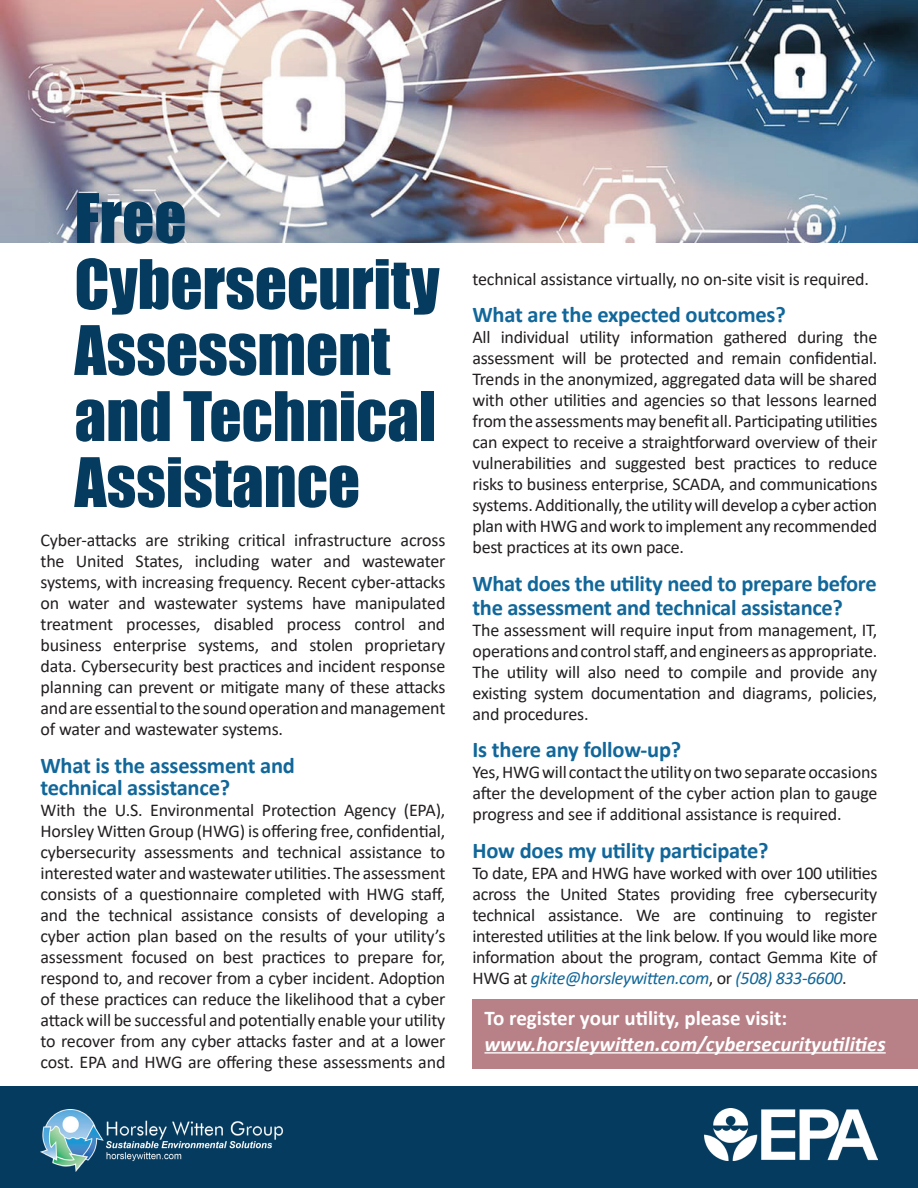
<style>
.page{position:relative;width:918px;height:1188px;background:#fff}
.page>*{position:absolute;margin:0;border:0;box-sizing:border-box;transform-origin:0 0}
.t1{font:63px/66px "Impact";color:#053b5e}
.t2{font:700 22.5px/22.5px "Calibri";letter-spacing:-.015em;color:#11679a}
.t3{font:italic 700 21px "Calibri";color:#fff}
.t4{font:700 21px "Calibri";color:#fff}
.t5{font:18px/21px "Calibri";letter-spacing:-.01em;color:#231f20;text-align:justify}
.s1{font-style:italic;color:#11679a}
</style>
<div class="page">
<div style="left:0;top:1087px;width:918px;height:101px;background:#053b5e"></div>
<div style="left:472px;top:999px;width:446px;height:70px;background:#b88187"></div>
<hr style="left:484px;top:1052px;width:402px;height:2px;background:#fff">
<img style="left:0;top:0;width:918px;height:243px">
<img style="left:705px;top:1108px;width:172px;height:53px">
<img style="left:40px;top:1110px;width:243px;height:61px">
<h1 class="t1" style="left:75px;top:184px;width:367px">Free<br>Cybersecurity<br>Assessment and Technical<br>Assistance</h1>
<p class="t5" style="left:40px;top:529px;width:406px">Cyber-attacks are striking critical infrastructure across the United States, including water and wastewater systems, with increasing frequency. Recent cyber-attacks on water and wastewater systems have manipulated treatment processes, disabled process control and business enterprise systems, and stolen proprietary data. Cybersecurity best practices and incident response planning can prevent or mitigate many of these attacks and are essential to the sound operation and management of water and wastewater systems.</p>
<p class="t2" style="left:40px;top:753px;width:256px">What is the assessment and technical assistance?</p>
<p class="t5" style="left:40px;top:799px;width:407px">With the U.S. Environmental Protection Agency (EPA), Horsley Witten Group (HWG) is offering free, confidential, cybersecurity assessments and technical assistance to interested water and wastewater utilities. The assessment consists of a questionnaire completed with HWG staff, and the technical assistance consists of developing a cyber action plan based on the results of your utility’s assessment focused on best practices to prepare for, respond to, and recover from a cyber incident. Adoption of these practices can reduce the likelihood that a cyber attack will be successful and potentially enable your utility to recover from any cyber attacks faster and at a lower cost. EPA and HWG are offering these assessments and</p>
<p class="t5" style="left:472px;top:268px;width:398px">technical assistance virtually, no on-site visit is required.</p>
<p class="t2" style="left:472px;top:303px;width:315px">What are the expected outcomes?</p>
<p class="t5" style="left:472px;top:326px;width:406px">All individual utility information gathered during the assessment will be protected and remain confidential.<br>Trends in the anonymized, aggregated data will be shared with other utilities and agencies so that lessons learned from the assessments may benefit all. Participating utilities can expect to receive a straightforward overview of their vulnerabilities and suggested best practices to reduce risks to business enterprise, SCADA, and communications systems. Additionally, the utility will develop a cyber action plan with HWG and work to implement any recommended best practices at its own pace.</p>
<p class="t2" style="left:472px;top:571px;width:406px;line-height:24px">What does the utility need to prepare before the assessment and technical assistance?</p>
<p class="t5" style="left:472px;top:619px;width:406px">The assessment will require input from management, IT, operations and control staff, and engineers as appropriate.<br>The utility will also need to compile and provide any existing system documentation and diagrams, policies, and procedures.</p>
<p class="t2" style="left:472px;top:738px;width:210px">Is there any follow-up?</p>
<p class="t5" style="left:472px;top:761px;width:406px">Yes, HWG will contact the utility on two separate occasions after the development of the cyber action plan to gauge progress and see if additional assistance is required.</p>
<p class="t2" style="left:472px;top:839px;width:298px">How does my utility participate?</p>
<p class="t5" style="left:472px;top:862px;width:406px">To date, EPA and HWG have worked with over 100 utilities across the United States providing free cybersecurity technical assistance. We are continuing to register interested utilities at the link below. If you would like more information about the program, contact Gemma Kite of HWG at <span class="s1">gkite@horsleywitten.com</span>, or <span class="s1">(508) 833-6600</span>.</p>
<p class="t4" style="left:484px;top:1003px;width:304px">To register your utility, please visit:</p>
<p class="t3" style="left:484px;top:1029px;width:403px">www.horsleywitten.com/cybersecurityutilities</p>
</div>
